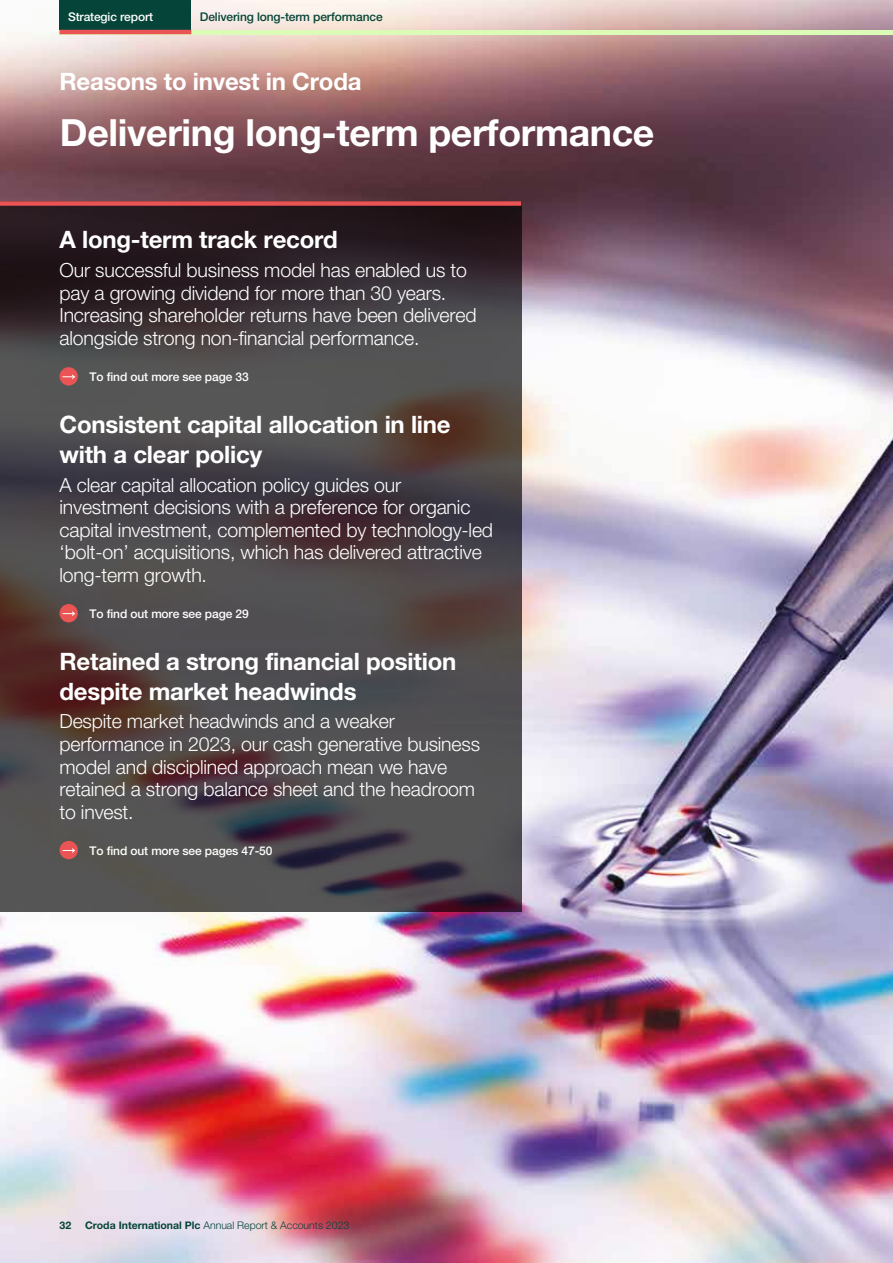
<style>
.page{position:relative;width:893px;height:1263px;background:#fff}
.page>*{position:absolute;margin:0;border:0;box-sizing:border-box;transform-origin:0 0}
.t1{font:700 37.5px "Helvetica Neue LT Std";letter-spacing:-.01em;color:#fff}
.t2{font:700 24px/30px "Helvetica Neue LT Std";letter-spacing:-.01em;color:#fff}
.t3{font:300 19.5px/22.5px "Helvetica Neue LT Std";letter-spacing:-.01em;color:#fff}
.t4{font:500 12px "Helvetica Neue LT Std";letter-spacing:-.01em;color:#fff}
.t5{font:500 12px "Helvetica Neue LT Std";letter-spacing:-.01em;color:#054438}
.t6{font:300 10.5px "Helvetica Neue LT Std";color:#054438}
.t7{font:700 10.5px "Helvetica Neue LT Std";color:#054438}
.s1{font-weight:700}
</style>
<div class="page">
<img style="left:0;top:0;width:893px;height:1263px">
<svg style="left:0;top:206px;width:521px;height:706px"></svg>
<div style="left:60px;top:367px;width:18px;height:19px;background:#ea5454;border-radius:50%"></div>
<svg style="left:63px;top:374px;width:12px;height:5px"></svg>
<div style="left:60px;top:604px;width:18px;height:18px;background:#ea5454;border-radius:50%"></div>
<svg style="left:63px;top:611px;width:12px;height:5px"></svg>
<div style="left:60px;top:841px;width:18px;height:18px;background:#ea5454;border-radius:50%"></div>
<svg style="left:63px;top:848px;width:12px;height:5px"></svg>
<div style="left:0;top:201px;width:521px;height:5px;background:#ea5454"></div>
<div style="left:60px;top:0;width:131px;height:30px;background:#054438"></div>
<hr style="left:60px;top:30px;width:833px;height:4px;background:#dafcb6">
<hr style="left:60px;top:30px;width:131px;height:4px;background:#ea5454">
<p class="t4" style="left:68px;top:10px;width:87px">Strategic report</p>
<p class="t5" style="left:200px;top:10px;width:184px">Delivering long-term performance</p>
<p class="t2" style="left:60px;top:66px;width:304px">Reasons to invest in Croda</p>
<h1 class="t1" style="left:60px;top:109px;width:596px">Delivering long-term performance</h1>
<p class="t2" style="left:60px;top:224px;width:280px">A long-term track record</p>
<p class="t3" style="left:60px;top:259px;width:419px">Our successful business model has enabled us to pay a growing dividend for more than 30 years.<br>Increasing shareholder returns have been delivered alongside strong non-financial performance.</p>
<p class="t4" style="left:90px;top:370px;width:161px">To find out more see page 33</p>
<p class="t2" style="left:60px;top:409px;width:393px">Consistent capital allocation in line with a clear policy</p>
<p class="t3" style="left:60px;top:473px;width:435px">A clear capital allocation policy guides our investment decisions with a preference for organic capital investment, complemented by technology-led ‘bolt-on’ acquisitions, which has delivered attractive long-term growth.</p>
<p class="t4" style="left:90px;top:606px;width:161px">To find out more see page 29</p>
<p class="t2" style="left:60px;top:645px;width:398px">Retained a strong financial position despite market headwinds</p>
<p class="t3" style="left:60px;top:710px;width:422px">Despite market headwinds and a weaker performance in 2023, our cash generative business model and disciplined approach mean we have retained a strong balance sheet and the headroom to invest.</p>
<p class="t4" style="left:90px;top:843px;width:184px">To find out more see pages 47-50</p>
<p class="t7" style="left:60px;top:1219px;width:13px">32</p>
<p class="t6" style="left:85px;top:1219px;width:266px"><span class="s1">Croda International Plc</span> Annual Report &amp; Accounts 2023</p>
</div>
